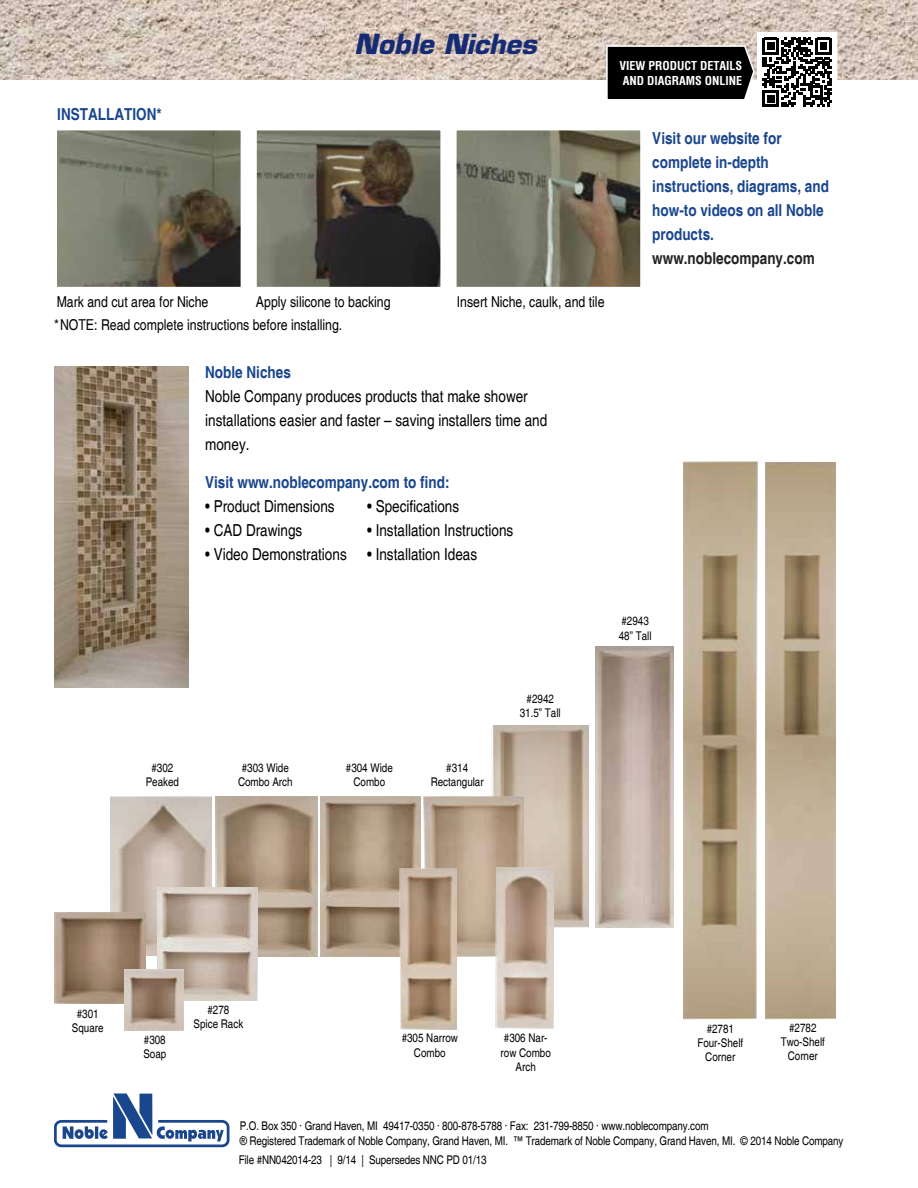
<style>
.page{position:relative;width:918px;height:1188px;background:#fff}
.page>*{position:absolute;margin:0;border:0;box-sizing:border-box;transform-origin:0 0}
.t1{font:italic 700 27px "Eurostile LT Std";color:#162b75}
.t2{font:condensed 16.5px/24px "Helvetica";color:#000}
.t3{font:700 condensed 16.5px/24px "Helvetica";color:#1a468d}
.t4{font:700 condensed 16.5px "Helvetica";color:#212322}
.t5{font:condensed 15px "Helvetica";color:#000}
.t6{font:condensed 12px/14.4px "Helvetica";letter-spacing:-.01em;color:#000;text-align:center}
.t7{font:700 condensed 12px/14.4px "Helvetica";color:#fff}
</style>
<div class="page">
<div style="left:54px;top:1120px;width:175px;height:27px;border:3px solid #1a468d;border-radius:6px"></div>
<svg style="left:63px;top:1094px;width:161px;height:48px"></svg>
<img style="left:0;top:0;width:918px;height:80px">
<img style="left:458px;top:131px;width:181px;height:155px">
<div style="left:454px;top:127px;width:189px;height:163px;border:3px solid #fff"></div>
<img style="left:258px;top:131px;width:181px;height:155px">
<div style="left:254px;top:127px;width:189px;height:163px;border:3px solid #fff"></div>
<img style="left:58px;top:131px;width:182px;height:155px">
<div style="left:54px;top:127px;width:190px;height:163px;border:3px solid #fff"></div>
<svg style="left:605px;top:45px;width:150px;height:54px;background:#161615"></svg>
<div style="left:757px;top:33px;width:80px;height:79px;background:#fff"></div>
<svg style="left:762px;top:38px;width:70px;height:69px"></svg>
<img style="left:492px;top:726px;width:96px;height:201px">
<img style="left:595px;top:646px;width:79px;height:282px">
<img style="left:111px;top:796px;width:101px;height:159px">
<img style="left:215px;top:796px;width:103px;height:161px">
<img style="left:320px;top:796px;width:100px;height:160px">
<img style="left:424px;top:796px;width:100px;height:160px">
<img style="left:399px;top:869px;width:58px;height:161px">
<img style="left:684px;top:461px;width:73px;height:559px">
<img style="left:765px;top:462px;width:71px;height:558px">
<img style="left:495px;top:868px;width:58px;height:161px">
<img style="left:54px;top:913px;width:92px;height:90px">
<img style="left:158px;top:887px;width:100px;height:113px">
<img style="left:124px;top:969px;width:59px;height:61px">
<img style="left:54px;top:366px;width:135px;height:321px">
<h2 class="t3" style="left:57px;top:102px;width:106px">INSTALLATION*</h2>
<h1 class="t1" style="left:354px;top:28px;width:184px">Noble Niches</h1>
<p class="t5" style="left:57px;top:293px;width:153px">Mark and cut area for Niche</p>
<p class="t5" style="left:256px;top:293px;width:136px">Apply silicone to backing</p>
<p class="t5" style="left:457px;top:293px;width:149px">Insert Niche, caulk, and tile</p>
<p class="t5" style="left:54px;top:315px;width:290px">*NOTE: Read complete instructions before installing.</p>
<h2 class="t3" style="left:205px;top:360px;width:87px">Noble Niches</h2>
<h2 class="t2" style="left:205px;top:384px;width:344px">Noble Company produces products that make shower installations easier and faster – saving installers time and money.</h2>
<h2 class="t3" style="left:205px;top:470px;width:246px">Visit www.noblecompany.com to find:</h2>
<h2 class="t2" style="left:205px;top:494px;width:131px">• Product Dimensions</h2>
<h2 class="t2" style="left:367px;top:494px;width:93px">• Specifications</h2>
<h2 class="t2" style="left:205px;top:518px;width:99px">• CAD Drawings</h2>
<h2 class="t2" style="left:367px;top:518px;width:148px">• Installation Instructions</h2>
<h2 class="t2" style="left:205px;top:542px;width:274px">• Video Demonstrations • Installation Ideas</h2>
<p class="t7" style="left:619px;top:59px;width:124px">VIEW PRODUCT DETAILS<br>AND DIAGRAMS ONLINE</p>
<h2 class="t3" style="left:652px;top:126px;width:178px">Visit our website for complete in-depth instructions, diagrams, and how-to videos on all Noble products.</h2>
<h2 class="t4" style="left:652px;top:248px;width:164px">www.noblecompany.com</h2>
<p class="t6" style="left:146px;top:761px;width:35px">#302<br>Peaked</p>
<p class="t6" style="left:238px;top:761px;width:56px">#303 Wide<br>Combo Arch</p>
<p class="t6" style="left:346px;top:761px;width:48px">#304 Wide<br>Combo</p>
<p class="t6" style="left:431px;top:761px;width:54px">#314<br>Rectangular</p>
<p class="t6" style="left:520px;top:692px;width:42px">#2942<br>31.5” Tall</p>
<p class="t6" style="left:619px;top:614px;width:34px;text-align:left">#2943<br>48” Tall</p>
<p class="t6" style="left:72px;top:1006px;width:33px">#301<br>Square</p>
<p class="t6" style="left:194px;top:1002px;width:51px">#278<br>Spice Rack</p>
<p class="t6" style="left:143px;top:1032px;width:24px;text-align:left">#308<br>Soap</p>
<p class="t6" style="left:402px;top:1031px;width:58px">#305 Narrow<br>Combo</p>
<p class="t6" style="left:501px;top:1031px;width:52px">#306 Nar&shy;row Combo<br>Arch</p>
<p class="t6" style="left:697px;top:1021px;width:47px">#2781<br>Four-Shelf<br>Corner</p>
<p class="t6" style="left:781px;top:1020px;width:46px">#2782<br>Two-Shelf<br>Corner</p>
<p class="t6" style="left:240px;top:1119px;width:605px;text-align:left">P.O. Box 350 · Grand Haven, MI 49417-0350 · 800-878-5788 · Fax: 231-799-8850 · www.noblecompany.com<br>® Registered Trademark of Noble Company, Grand Haven, MI. ™ Trademark of Noble Company, Grand Haven, MI. © 2014 Noble Company</p>
<p class="t6" style="left:239px;top:1153px;width:250px">File #NN042014-23 | 9/14 | Supersedes NNC PD 01/13</p>
</div>
